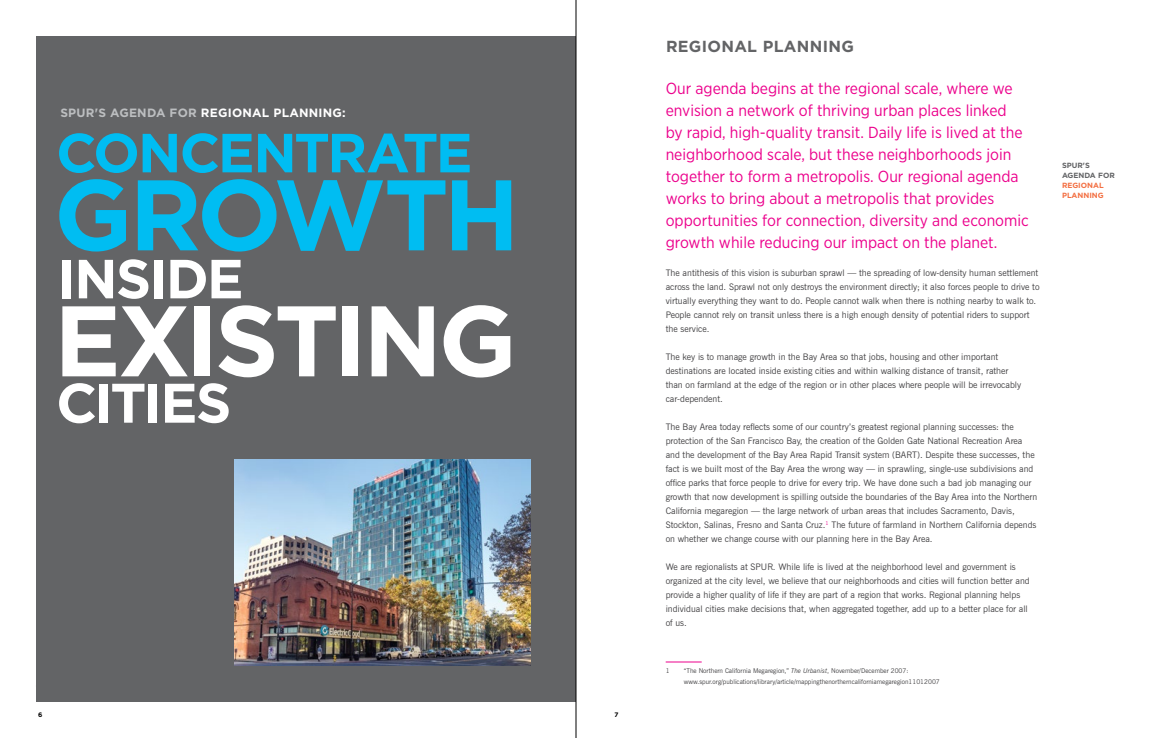
<style>
.page{position:relative;width:1152px;height:738px;background:#fff}
.page>*{position:absolute;margin:0;border:0;box-sizing:border-box;transform-origin:0 0}
.t1{font:700 100px "Gotham";letter-spacing:-.04em;color:#fff}
.t2{font:700 100px "Gotham";letter-spacing:-.05em;color:#00bdf2}
.t3{font:700 55.6px "Gotham";letter-spacing:-.05em;color:#fff}
.t4{font:700 55px "Gotham";letter-spacing:-.045em;color:#00bdf2}
.t5{font:700 55px "Gotham";letter-spacing:-.035em;color:#fff}
.t6{font:16px/22px "Gotham Narrow";color:#ec008c}
.t7{font:700 16px "Gotham";letter-spacing:.02em;color:#636466}
.t8{font:700 12px "Gotham";letter-spacing:.02em;color:#fff}
.t9{font:9px/14px "News Gothic BT";color:#414042}
.t10{font:700 7.5px/10px "Gotham";color:#f37043}
.t11{font:700 7.5px/10px "Gotham";color:#636466}
.t12{font:6.5px/11px "News Gothic BT";color:#414042}
.t13{font:700 6.5px "Gotham";color:#000}
.s1{color:#bcbec0}
.s2{font-style:italic}
</style>
<div class="page">
<div style="left:36px;top:36px;width:540px;height:666px;background:#636466"></div>
<hr style="left:576px;top:0;width:1px;height:738px;background:#000">
<img style="left:234px;top:459px;width:297px;height:207px">
<hr style="left:666px;top:662px;width:36px;height:1px;background:#ec008c">
<h3 class="t8" style="left:60px;top:106px;width:287px"><span class="s1">SPUR'S AGENDA FOR</span> REGIONAL PLANNING:</h3>
<h3 class="t4" style="left:56px;top:121px;width:418px">CONCENTRATE</h3>
<h1 class="t2" style="left:54px;top:157px;width:467px">GROWTH</h1>
<h3 class="t5" style="left:58px;top:247px;width:188px">INSIDE</h3>
<h1 class="t1" style="left:54px;top:283px;width:464px">EXISTING</h1>
<h2 class="t3" style="left:56px;top:371px;width:177px">CITIES</h2>
<p class="t13" style="left:38px;top:711px;width:6px">6</p>
<p class="t13" style="left:615px;top:711px;width:6px">7</p>
<h3 class="t7" style="left:666px;top:37px;width:189px">REGIONAL PLANNING</h3>
<p class="t6" style="left:666px;top:77px;width:365px">Our agenda begins at the regional scale, where we envision a network of thriving urban places linked<br>by rapid, high-quality transit. Daily life is lived at the neighborhood scale, but these neighborhoods join together to form a metropolis. Our regional agenda works to bring about a metropolis that provides opportunities for connection, diversity and economic growth while reducing our impact on the planet.</p>
<p class="t9" style="left:666px;top:266px;width:375px">The antithesis of this vision is suburban sprawl — the spreading of low-density human settlement across the land. Sprawl not only destroys the environment directly; it also forces people to drive to virtually everything they want to do. People cannot walk when there is nothing nearby to walk to.<br>People cannot rely on transit unless there is a high enough density of potential riders to support the service.</p>
<p class="t9" style="left:666px;top:350px;width:357px">The key is to manage growth in the Bay Area so that jobs, housing and other important destinations are located inside existing cities and within walking distance of transit, rather than on farmland at the edge of the region or in other places where people will be irrevocably car-dependent.</p>
<p class="t9" style="left:666px;top:420px;width:373px">The Bay Area today reflects some of our country’s greatest regional planning successes: the protection of the San Francisco Bay, the creation of the Golden Gate National Recreation Area and the development of the Bay Area Rapid Transit system (BART). Despite these successes, the fact is we built most of the Bay Area the wrong way — in sprawling, single-use subdivisions and office parks that force people to drive for every trip. We have done such a bad job managing our growth that now development is spilling outside the boundaries of the Bay Area into the Northern California megaregion — the large network of urban areas that includes Sacramento, Davis, Stockton, Salinas, Fresno and Santa Cruz.<sup>1</sup> The future of farmland in Northern California depends on whether we change course with our planning here in the Bay Area.</p>
<p class="t9" style="left:666px;top:560px;width:366px">We are regionalists at SPUR. While life is lived at the neighborhood level and government is organized at the city level, we believe that our neighborhoods and cities will function better and provide a higher quality of life if they are part of a region that works. Regional planning helps individual cities make decisions that, when aggregated together, add up to a better place for all of us.</p>
<p class="t12" style="left:666px;top:665px;width:5px">1</p>
<p class="t12" style="left:684px;top:665px;width:258px">“The Northern California Megaregion,” <span class="s2">The Urbanist</span>, November/December 2007: www.spur.org/publications/library/article/mappingthenortherncaliforniamegaregion11012007</p>
<p class="t11" style="left:1062px;top:160px;width:54px">SPUR'S<br>AGENDA FOR</p>
<p class="t10" style="left:1062px;top:180px;width:43px">REGIONAL<br>PLANNING</p>
</div>
